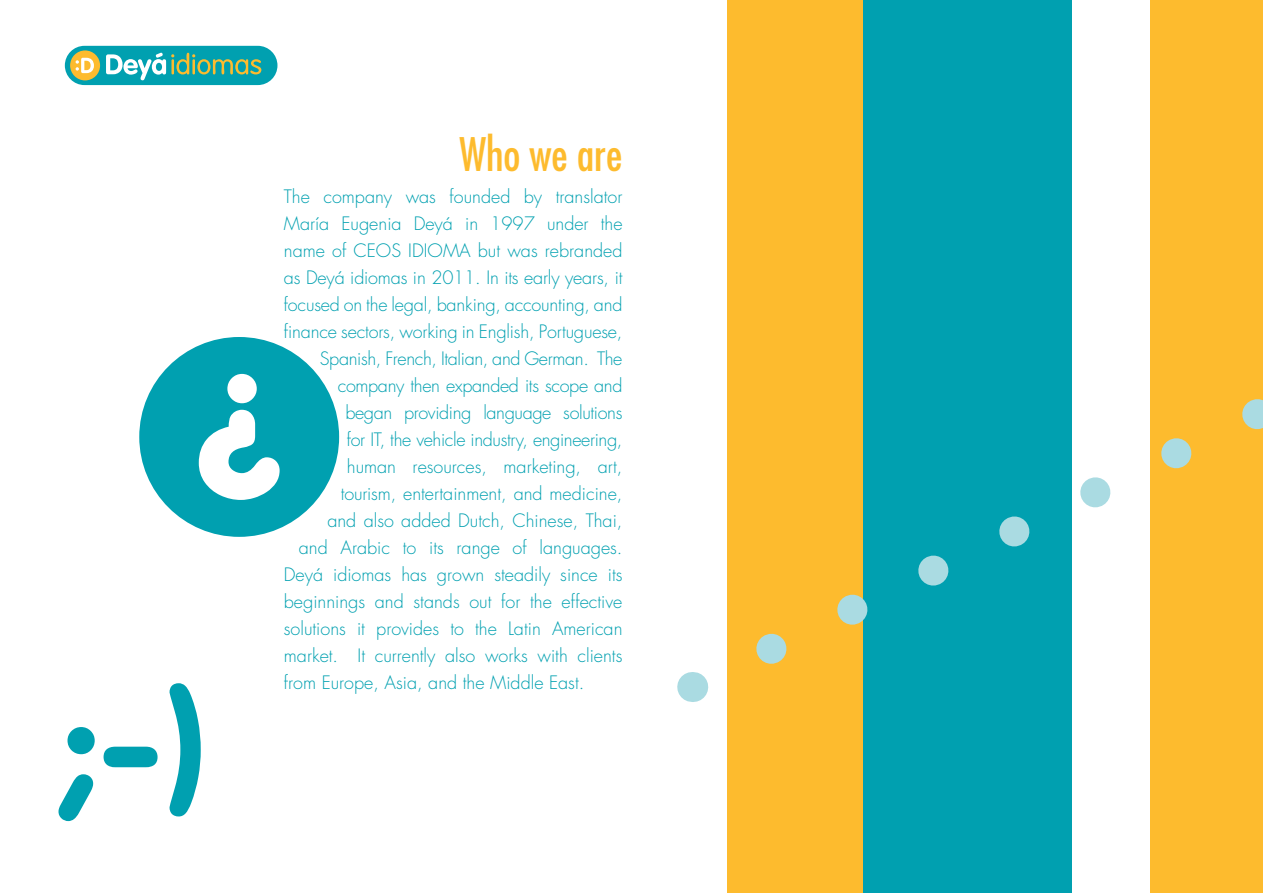
<style>
.page{position:relative;width:1263px;height:893px;background:#fff}
.page>*{position:absolute;margin:0;border:0;box-sizing:border-box;transform-origin:0 0}
.t1{font:150px "VAG Rounded BT";color:#00a0b0}
.t2{font:condensed 45px "Futura";color:#fdbb2e}
.t3{font:300 18px "Futura";color:#00a0b0}
.t4{font:300 18px "Futura";letter-spacing:-.02em;color:#00a0b0}
</style>
<div class="page">
<div style="left:65px;top:46px;width:212px;height:39px;background:#00a0b0;border-radius:20px"></div>
<svg style="left:106px;top:53px;width:155px;height:27px"></svg>
<div style="left:70px;top:50px;width:30px;height:30px;background:#fdbb2e;border-radius:50%"></div>
<svg style="left:76px;top:58px;width:18px;height:15px"></svg>
<div style="left:139px;top:337px;width:200px;height:200px;background:#00a0b0;border-radius:50%"></div>
<svg style="left:199px;top:374px;width:81px;height:126px"></svg>
<div style="left:727px;top:0;width:536px;height:893px;background:#fdbb2e"></div>
<div style="left:1069px;top:0;width:81px;height:893px;background:#fff"></div>
<div style="left:863px;top:0;width:208px;height:893px;background:#00a0b0"></div>
<svg style="left:693px;top:139px;width:570px;height:568px"></svg>
<hr style="left:1262px;top:125px;width:1px;height:30px;background:#aadbe2">
<hr style="left:692px;top:672px;width:1px;height:30px;background:#aadbe2">
<h1 class="t1" style="left:64px;top:650px;width:149px">;-)</h1>
<h2 class="t2" style="left:459px;top:128px;width:165px">Who we are</h2>
<p class="t3" style="left:284px;top:185px;width:340px">The company was founded by translator</p>
<p class="t3" style="left:284px;top:212px;width:340px">María Eugenia Deyá in 1997 under the</p>
<p class="t3" style="left:284px;top:239px;width:340px">name of CEOS IDIOMA but was rebranded</p>
<p class="t3" style="left:284px;top:266px;width:340px">as Deyá idiomas in 2011. In its early years, it</p>
<p class="t3" style="left:284px;top:293px;width:340px">focused on the legal, banking, accounting, and</p>
<p class="t3" style="left:284px;top:320px;width:340px">finance sectors, working in English, Portuguese,</p>
<p class="t4" style="left:320px;top:347px;width:304px">Spanish, French, Italian, and German. The</p>
<p class="t4" style="left:338px;top:374px;width:286px">company then expanded its scope and</p>
<p class="t4" style="left:345px;top:401px;width:279px">began providing language solutions</p>
<p class="t4" style="left:347px;top:428px;width:277px">for IT, the vehicle industry, engineering,</p>
<p class="t3" style="left:347px;top:455px;width:277px">human resources, marketing, art,</p>
<p class="t3" style="left:341px;top:482px;width:283px">tourism, entertainment, and medicine,</p>
<p class="t3" style="left:327px;top:509px;width:297px">and also added Dutch, Chinese, Thai,</p>
<p class="t3" style="left:299px;top:536px;width:325px">and Arabic to its range of languages.</p>
<p class="t3" style="left:284px;top:563px;width:340px">Deyá idiomas has grown steadily since its</p>
<p class="t3" style="left:284px;top:590px;width:340px">beginnings and stands out for the effective</p>
<p class="t3" style="left:284px;top:617px;width:340px">solutions it provides to the Latin American</p>
<p class="t3" style="left:284px;top:644px;width:340px">market. It currently also works with clients</p>
<p class="t3" style="left:284px;top:671px;width:302px">from Europe, Asia, and the Middle East.</p>
</div>
